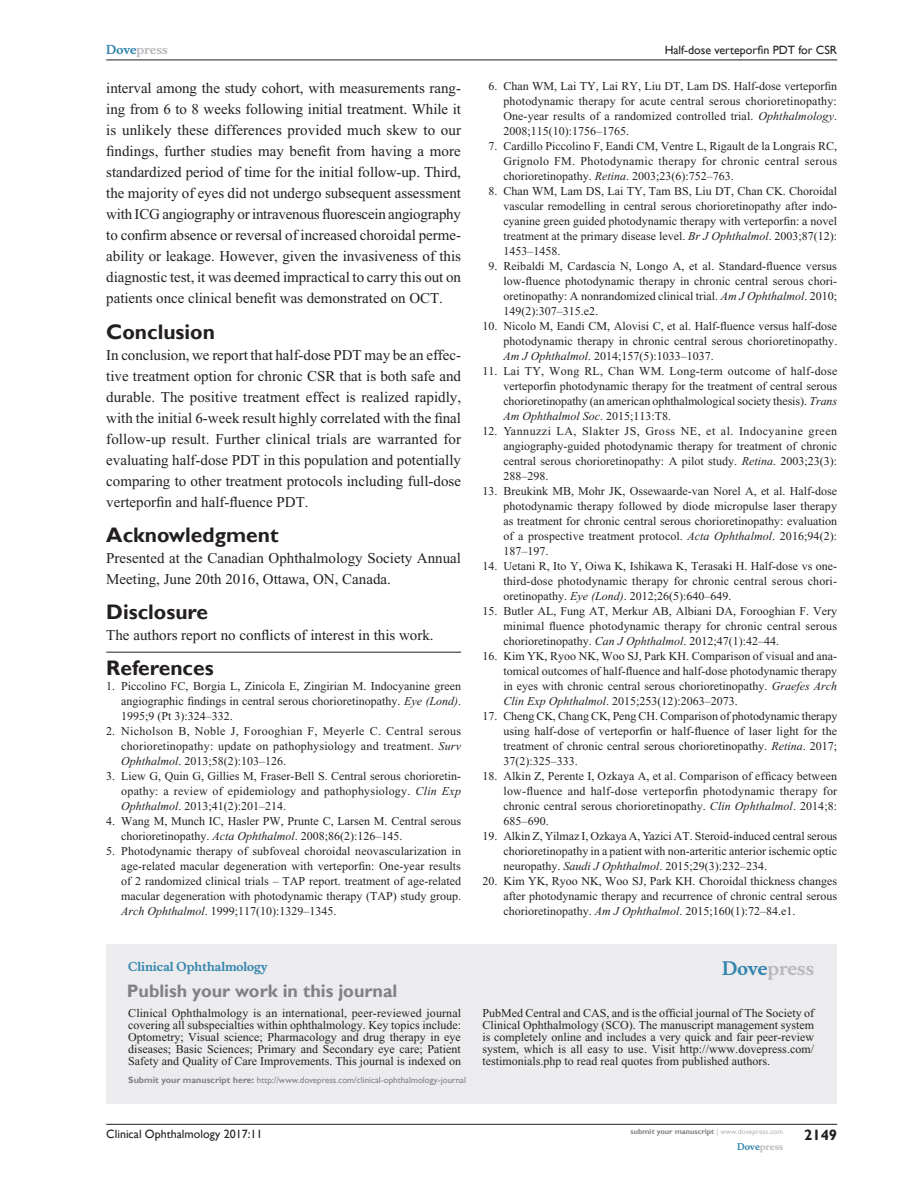
<style>
.page{position:relative;width:918px;height:1188px;background:#fff}
.page>*{position:absolute;margin:0;border:0;box-sizing:border-box;transform-origin:0 0}
.RefH{font:700 21px "Gill Sans";color:#231f20}
.PromBx-H1{font:700 18px "Gill Sans";color:#808285}
.PromBx-Brand{font:700 18px "Musee";color:#b8b9bc}
.Tx{font:15px/21px "Times New Roman";letter-spacing:-.005em;color:#231f20;text-align:justify}
.TxF{font:15px/21px "Times New Roman";color:#231f20;text-align:justify}
.t1{font:700 15px "Gill Sans";color:#231f20}
.RefNL2{font:12px/15px "Times New Roman";color:#231f20;text-align:justify}
.RefNL1{font:12px/15px "Times New Roman";color:#231f20;text-align:justify}
.PromBx-Tx{font:12px/12px "Times New Roman";color:#231f20;text-align:justify}
.t2{font:12px "Gill Sans";color:#231f20}
.PromBx-JrnlName{font:700 12px "Musee";color:#3485ae}
.t3{font:700 12px "Musee";color:#b8b9bc}
.PromBx-SubmitMssWebA{font:9px "Gill Sans";color:#808285}
.t4{font:700 9px "Musee";color:#b8b9bc}
.t5{font:700 7.5px "Gill Sans";color:#808285}
.s1{color:#3485ae}
.s2{font-style:italic}
.s3{font-weight:700}
.s4{font-weight:400;color:#b8b9bc}
</style>
<div class="page">
<div style="left:106px;top:944px;width:731px;height:159px;background:#ececee"></div>
<hr style="left:106px;top:1124px;width:731px;height:1px;background:#231f20">
<hr style="left:106px;top:60px;width:731px;height:1px;background:#231f20">
<hr style="left:106px;top:652px;width:355px;height:1px;background:#231f20">
<p class="t3" style="left:106px;top:43px;width:63px"><span class="s1">Dove</span>press</p>
<p class="t2" style="left:665px;top:43px;width:174px">Half-dose verteporfin PDT for CSR</p>
<p class="Tx" style="left:106px;top:77px;width:356px">interval among the study cohort, with measurements rang&shy;ing from 6 to 8 weeks following initial treatment. While it is unlikely these differences provided much skew to our findings, further studies may benefit from having a more standardized period of time for the initial follow-up. Third, the majority of eyes did not undergo subsequent assessment with ICG angiography or intravenous fluorescein angiography to confirm absence or reversal of increased choroidal perme&shy;ability or leakage. However, given the invasiveness of this diagnostic test, it was deemed impractical to carry this out on patients once clinical benefit was demonstrated on OCT.</p>
<h1 class="RefH" style="left:106px;top:319px;width:110px">Conclusion</h1>
<p class="TxF" style="left:106px;top:344px;width:356px">In conclusion, we report that half-dose PDT may be an effec&shy;tive treatment option for chronic CSR that is both safe and durable. The positive treatment effect is realized rapidly, with the initial 6-week result highly correlated with the final follow-up result. Further clinical trials are warranted for evaluating half-dose PDT in this population and potentially comparing to other treatment protocols including full-dose verteporfin and half-fluence PDT.</p>
<h1 class="RefH" style="left:106px;top:522px;width:174px">Acknowledgment</h1>
<p class="TxF" style="left:106px;top:547px;width:356px">Presented at the Canadian Ophthalmology Society Annual<br>Meeting, June 20th 2016, Ottawa, ON, Canada.</p>
<h1 class="RefH" style="left:106px;top:599px;width:103px">Disclosure</h1>
<p class="TxF" style="left:106px;top:625px;width:329px">The authors report no conflicts of interest in this work.</p>
<p class="RefH" style="left:106px;top:655px;width:109px">References</p>
<p class="RefNL1" style="left:121px;top:679px;width:341px;text-indent:-15px">1. Piccolino FC, Borgia L, Zinicola E, Zingirian M. Indocyanine green angiographic findings in central serous chorioretinopathy. <span class="s2">Eye (Lond)</span>.<br>1995;9 (Pt 3):324–332.</p>
<p class="RefNL1" style="left:121px;top:724px;width:341px;text-indent:-15px">2. Nicholson B, Noble J, Forooghian F, Meyerle C. Central serous chorioretinopathy: update on pathophysiology and treatment. <span class="s2">Surv Ophthalmol</span>. 2013;58(2):103–126.</p>
<p class="RefNL1" style="left:121px;top:769px;width:341px;text-indent:-15px">3. Liew G, Quin G, Gillies M, Fraser-Bell S. Central serous chorioretin&shy;opathy: a review of epidemiology and pathophysiology. <span class="s2">Clin Exp Ophthalmol</span>. 2013;41(2):201–214.</p>
<p class="RefNL1" style="left:121px;top:814px;width:341px;text-indent:-15px">4. Wang M, Munch IC, Hasler PW, Prunte C, Larsen M. Central serous chorioretinopathy. <span class="s2">Acta Ophthalmol</span>. 2008;86(2):126–145.</p>
<p class="RefNL1" style="left:121px;top:844px;width:341px;text-indent:-15px">5. Photodynamic therapy of subfoveal choroidal neovascularization in age-related macular degeneration with verteporfin: One-year results of 2 randomized clinical trials – TAP report. treatment of age-related macular degeneration with photodynamic therapy (TAP) study group.<br><span class="s2">Arch Ophthalmol</span>. 1999;117(10):1329–1345.</p>
<p class="RefNL2" style="left:503px;top:79px;width:335px;text-indent:-15px">6. Chan WM, Lai TY, Lai RY, Liu DT, Lam DS. Half-dose verteporfin photodynamic therapy for acute central serous chorioretinopathy:<br>One-year results of a randomized controlled trial. <span class="s2">Ophthalmology</span>.<br>2008;115(10):1756–1765.</p>
<p class="RefNL2" style="left:503px;top:139px;width:335px;text-indent:-15px">7. Cardillo Piccolino F, Eandi CM, Ventre L, Rigault de la Longrais RC, Grignolo FM. Photodynamic therapy for chronic central serous chorioretinopathy. <span class="s2">Retina</span>. 2003;23(6):752–763.</p>
<p class="RefNL2" style="left:503px;top:184px;width:335px;text-indent:-15px">8. Chan WM, Lam DS, Lai TY, Tam BS, Liu DT, Chan CK. Choroidal vascular remodelling in central serous chorioretinopathy after indo&shy;cyanine green guided photodynamic therapy with verteporfin: a novel treatment at the primary disease level. <span class="s2">Br J Ophthalmol</span>. 2003;87(12):<br>1453–1458.</p>
<p class="RefNL2" style="left:503px;top:259px;width:335px;text-indent:-15px">9. Reibaldi M, Cardascia N, Longo A, et al. Standard-fluence versus low-fluence photodynamic therapy in chronic central serous chori&shy;oretinopathy: A nonrandomized clinical trial. <span class="s2">Am J Ophthalmol</span>. 2010; 149(2):307–315.e2.</p>
<p class="RefNL2" style="left:503px;top:319px;width:335px;text-indent:-21px">10. Nicolo M, Eandi CM, Alovisi C, et al. Half-fluence versus half-dose photodynamic therapy in chronic central serous chorioretinopathy.<br><span class="s2">Am J Ophthalmol</span>. 2014;157(5):1033–1037.</p>
<p class="RefNL2" style="left:503px;top:364px;width:335px;text-indent:-21px">11. Lai TY, Wong RL, Chan WM. Long-term outcome of half-dose verteporfin photodynamic therapy for the treatment of central serous chorioretinopathy (an american ophthalmological society thesis). <span class="s2">Trans Am Ophthalmol Soc</span>. 2015;113:T8.</p>
<p class="RefNL2" style="left:503px;top:424px;width:335px;text-indent:-21px">12. Yannuzzi LA, Slakter JS, Gross NE, et al. Indocyanine green angiography-guided photodynamic therapy for treatment of chronic central serous chorioretinopathy: A pilot study. <span class="s2">Retina</span>. 2003;23(3):<br>288–298.</p>
<p class="RefNL2" style="left:503px;top:484px;width:335px;text-indent:-21px">13. Breukink MB, Mohr JK, Ossewaarde-van Norel A, et al. Half-dose photodynamic therapy followed by diode micropulse laser therapy as treatment for chronic central serous chorioretinopathy: evaluation of a prospective treatment protocol. <span class="s2">Acta Ophthalmol</span>. 2016;94(2):<br>187–197.</p>
<p class="RefNL2" style="left:503px;top:559px;width:335px;text-indent:-21px">14. Uetani R, Ito Y, Oiwa K, Ishikawa K, Terasaki H. Half-dose vs one&shy;third-dose photodynamic therapy for chronic central serous chori&shy;oretinopathy. <span class="s2">Eye (Lond)</span>. 2012;26(5):640–649.</p>
<p class="RefNL2" style="left:503px;top:604px;width:335px;text-indent:-21px">15. Butler AL, Fung AT, Merkur AB, Albiani DA, Forooghian F. Very minimal fluence photodynamic therapy for chronic central serous chorioretinopathy. <span class="s2">Can J Ophthalmol</span>. 2012;47(1):42–44.</p>
<p class="RefNL2" style="left:503px;top:649px;width:335px;text-indent:-21px">16. Kim YK, Ryoo NK, Woo SJ, Park KH. Comparison of visual and ana&shy;tomical outcomes of half-fluence and half-dose photodynamic therapy in eyes with chronic central serous chorioretinopathy. <span class="s2">Graefes Arch Clin Exp Ophthalmol</span>. 2015;253(12):2063–2073.</p>
<p class="RefNL2" style="left:503px;top:709px;width:335px;text-indent:-21px">17. Cheng CK, Chang CK, Peng CH. Comparison of photodynamic therapy using half-dose of verteporfin or half-fluence of laser light for the treatment of chronic central serous chorioretinopathy. <span class="s2">Retina</span>. 2017; 37(2):325–333.</p>
<p class="RefNL2" style="left:503px;top:769px;width:335px;text-indent:-21px">18. Alkin Z, Perente I, Ozkaya A, et al. Comparison of efficacy between low-fluence and half-dose verteporfin photodynamic therapy for chronic central serous chorioretinopathy. <span class="s2">Clin Ophthalmol</span>. 2014;8:<br>685–690.</p>
<p class="RefNL2" style="left:503px;top:829px;width:335px;text-indent:-21px">19. Alkin Z, Yilmaz I, Ozkaya A, Yazici AT. Steroid-induced central serous chorioretinopathy in a patient with non-arteritic anterior ischemic optic neuropathy. <span class="s2">Saudi J Ophthalmol</span>. 2015;29(3):232–234.</p>
<p class="RefNL2" style="left:503px;top:874px;width:335px;text-indent:-21px">20. Kim YK, Ryoo NK, Woo SJ, Park KH. Choroidal thickness changes after photodynamic therapy and recurrence of chronic central serous chorioretinopathy. <span class="s2">Am J Ophthalmol</span>. 2015;160(1):72–84.e1.</p>
<p class="PromBx-JrnlName" style="left:128px;top:959px;width:141px">Clinical Ophthalmology</p>
<p class="PromBx-H1" style="left:127px;top:980px;width:272px">Publish your work in this journal</p>
<p class="PromBx-Brand" style="left:722px;top:958px;width:94px"><span class="s1">Dove</span>press</p>
<p class="PromBx-Tx" style="left:128px;top:1007px;width:334px">Clinical Ophthalmology is an international, peer-reviewed journal covering all subspecialties within ophthalmology. Key topics include:<br>Optometry; Visual science; Pharmacology and drug therapy in eye diseases; Basic Sciences; Primary and Secondary eye care; Patient Safety and Quality of Care Improvements. This journal is indexed on</p>
<p class="PromBx-Tx" style="left:482px;top:1007px;width:333px">PubMed Central and CAS, and is the official journal of The Society of Clinical Ophthalmology (SCO). The manuscript management system is completely online and includes a very quick and fair peer-review system, which is all easy to use. Visit http://www.dovepress.com/ testimonials.php to read real quotes from published authors.</p>
<p class="PromBx-SubmitMssWebA" style="left:128px;top:1075px;width:339px"><span class="s3">Submit your manuscript here:</span> http://www.dovepress.com/clinical-ophthalmology-journal</p>
<p class="t2" style="left:106px;top:1127px;width:158px">Clinical Ophthalmology 2017:11</p>
<p class="t5" style="left:631px;top:1127px;width:154px">submit your manuscript <span class="s4">| www.dovepress.com</span></p>
<p class="t4" style="left:737px;top:1141px;width:48px"><span class="s1">Dove</span>press</p>
<p class="t1" style="left:804px;top:1126px;width:35px">2149</p>
</div>
